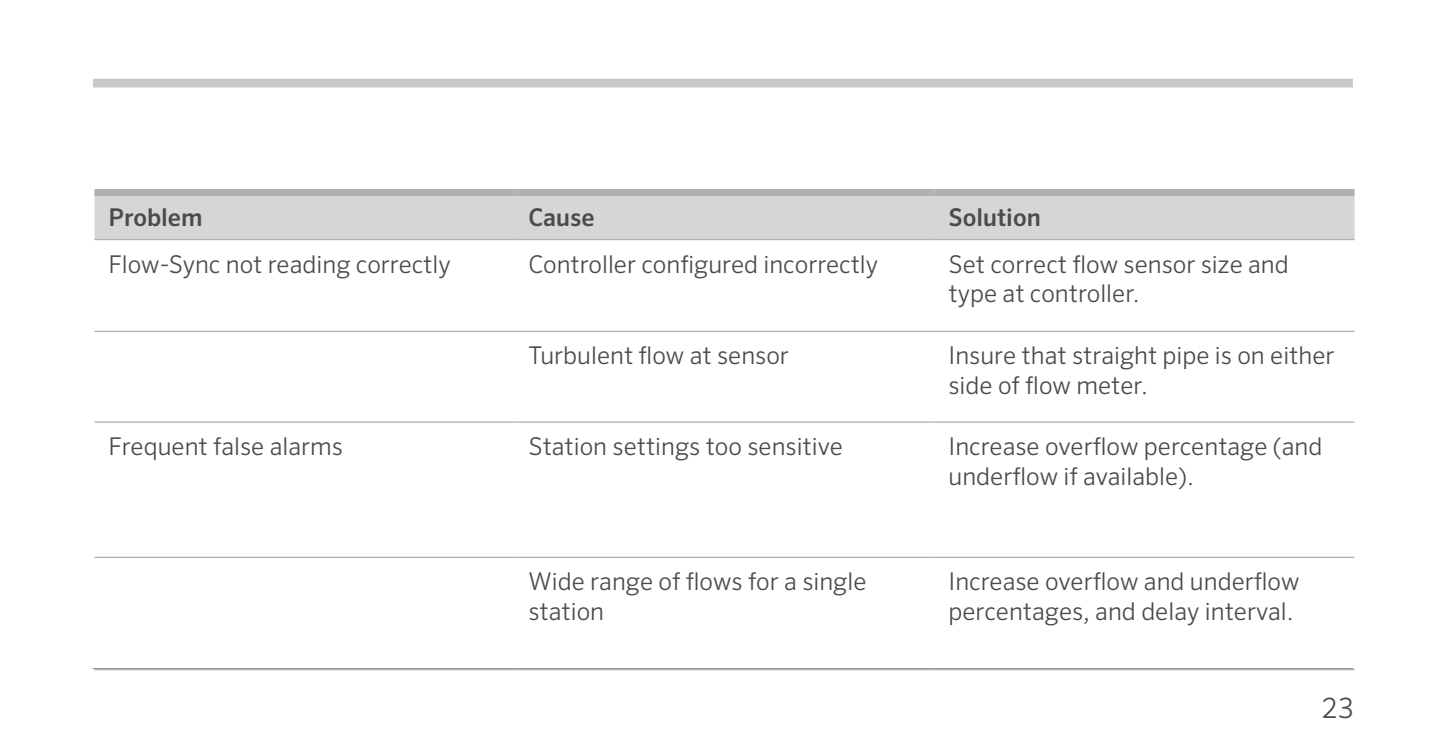
<style>
.page{position:relative;width:1449px;height:756px;background:#fff}
.page>*{position:absolute;margin:0;border:0;box-sizing:border-box;transform-origin:0 0}
.t1{font:300 28px "Sero Pro";color:#4a4b4b}
.t2{font:300 24.5px/29.4px "Sero Pro";color:#4a4b4b}
.t3{font:500 24.5px "Sero Pro";color:#4a4b4b}
</style>
<div class="page">
<div style="left:93px;top:79px;width:1260px;height:9px;background:#c9c9ca"></div>
<hr style="left:93px;top:668px;width:1260px;height:1px;background:#868787">
<div style="left:94px;top:196px;width:1260px;height:43px;background:#d6d6d7"></div>
<hr style="left:94px;top:239px;width:420px;height:1px;background:#b1b1b2">
<hr style="left:514px;top:239px;width:420px;height:1px;background:#b1b1b2">
<hr style="left:934px;top:239px;width:420px;height:1px;background:#b1b1b2">
<hr style="left:94px;top:331px;width:420px;height:1px;background:#b1b1b2">
<hr style="left:514px;top:331px;width:420px;height:1px;background:#b1b1b2">
<hr style="left:934px;top:331px;width:420px;height:1px;background:#b1b1b2">
<hr style="left:94px;top:421px;width:420px;height:2px;background:#b1b1b2">
<hr style="left:514px;top:421px;width:420px;height:2px;background:#b1b1b2">
<hr style="left:934px;top:421px;width:420px;height:2px;background:#b1b1b2">
<hr style="left:94px;top:557px;width:420px;height:1px;background:#b1b1b2">
<hr style="left:514px;top:557px;width:420px;height:1px;background:#b1b1b2">
<hr style="left:934px;top:557px;width:420px;height:1px;background:#b1b1b2">
<div style="left:94px;top:189px;width:420px;height:7px;background:#b1b1b2"></div>
<div style="left:514px;top:189px;width:420px;height:7px;background:#b1b1b2"></div>
<div style="left:934px;top:189px;width:420px;height:7px;background:#b1b1b2"></div>
<hr style="left:94px;top:669px;width:420px;height:1px;background:#b1b1b2">
<hr style="left:514px;top:669px;width:420px;height:1px;background:#b1b1b2">
<hr style="left:934px;top:669px;width:420px;height:1px;background:#b1b1b2">
<p class="t3" style="left:108px;top:202px;width:96px">Problem</p>
<p class="t3" style="left:529px;top:202px;width:68px">Cause</p>
<p class="t3" style="left:949px;top:202px;width:94px">Solution</p>
<p class="t2" style="left:108px;top:249px;width:344px">Flow-Sync not reading correctly</p>
<p class="t2" style="left:529px;top:249px;width:351px">Controller configured incorrectly</p>
<p class="t2" style="left:949px;top:249px;width:342px">Set correct flow sensor size and type at controller.</p>
<p class="t2" style="left:529px;top:341px;width:262px">Turbulent flow at sensor</p>
<p class="t2" style="left:949px;top:341px;width:388px">Insure that straight pipe is on either side of flow meter.</p>
<p class="t2" style="left:108px;top:432px;width:236px">Frequent false alarms</p>
<p class="t2" style="left:529px;top:432px;width:316px">Station settings too sensitive</p>
<p class="t2" style="left:949px;top:432px;width:375px">Increase overflow percentage (and underflow if available).</p>
<p class="t2" style="left:529px;top:567px;width:340px">Wide range of flows for a single station</p>
<p class="t2" style="left:949px;top:567px;width:353px">Increase overflow and underflow percentages, and delay interval.</p>
<p class="t1" style="left:1322px;top:692px;width:33px">23</p>
</div>
